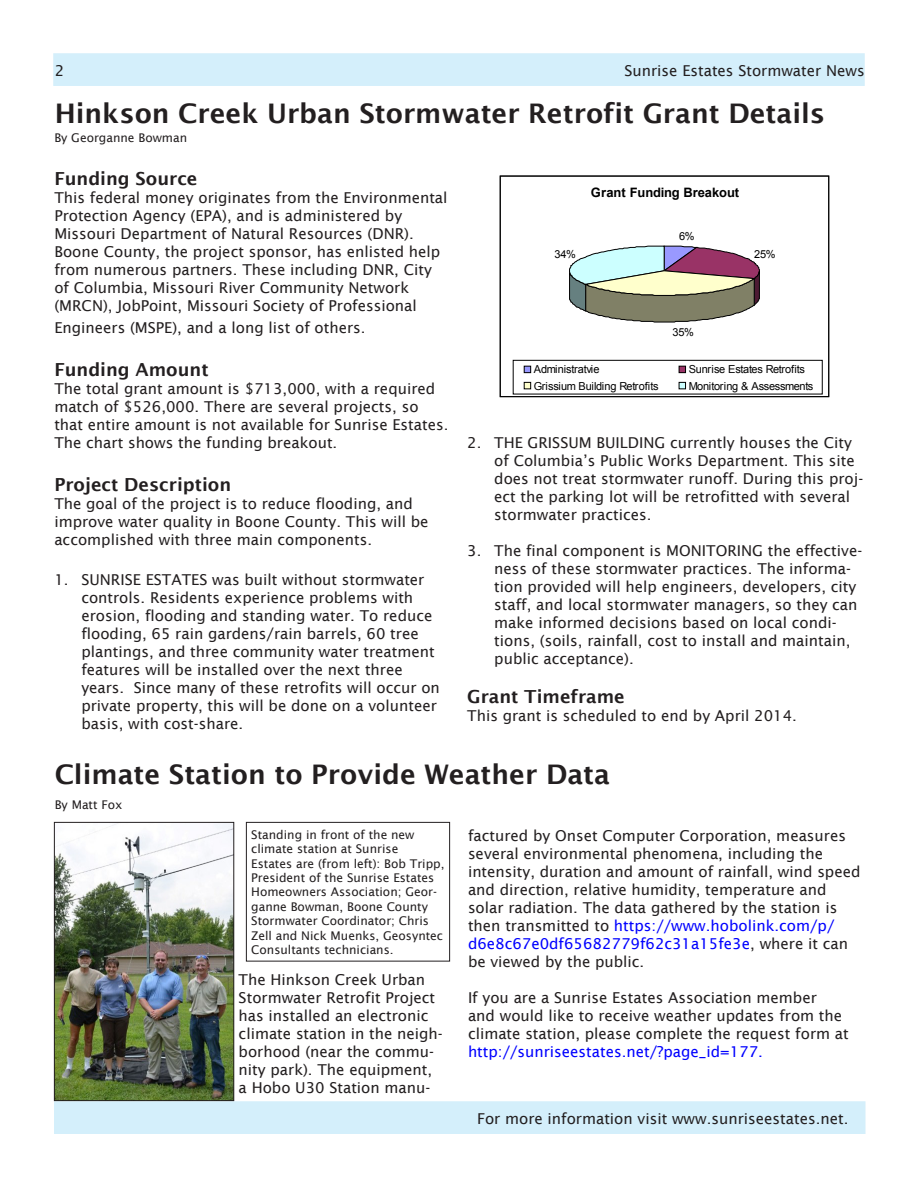
<style>
.page{position:relative;width:918px;height:1188px;background:#fff}
.page>*{position:absolute;margin:0;border:0;box-sizing:border-box;transform-origin:0 0}
.t1{font:600 27px "Lucida Sans";color:#231f20}
.t2{font:600 18px "Lucida Sans";color:#231f20}
.t3{font:15px/18px "Lucida Sans";color:#231f20}
.t4{font:700 13.05px "Arial";letter-spacing:-.01em;color:#000}
.t5{font:12px/14.4px "Lucida Sans";color:#231f20}
.t6{font:11.1px "Arial";letter-spacing:-.025em;color:#000}
.s1{color:#00f}
</style>
<div class="page">
<div style="left:53px;top:53px;width:812px;height:33px;background:#d4effb"></div>
<div style="left:54px;top:1101px;width:812px;height:33px;background:#d4effb;border:2px solid #d4effb"></div>
<svg style="left:569px;top:245px;width:191px;height:78px;background:#adaaa3"></svg>
<div style="left:513px;top:360px;width:309px;height:34px;border:1px solid #000"></div>
<div style="left:524px;top:366px;width:7px;height:7px;background:#99f"></div>
<div style="left:524px;top:366px;width:7px;height:7px;border:1px solid #000"></div>
<div style="left:679px;top:366px;width:7px;height:7px;background:#936"></div>
<div style="left:679px;top:366px;width:7px;height:7px;border:1px solid #000"></div>
<div style="left:524px;top:382px;width:7px;height:7px;background:#ffc"></div>
<div style="left:524px;top:382px;width:7px;height:7px;border:1px solid #000"></div>
<div style="left:679px;top:382px;width:7px;height:7px;background:#cff"></div>
<div style="left:679px;top:382px;width:7px;height:7px;border:1px solid #000"></div>
<div style="left:500px;top:176px;width:329px;height:221px;border:1px solid #000"></div>
<img style="left:56px;top:824px;width:176px;height:275px">
<div style="left:54px;top:822px;width:180px;height:279px;border:1px solid #231f20"></div>
<div style="left:246px;top:822px;width:204px;height:140px;border:1px solid #231f20"></div>
<p class="t3" style="left:55px;top:62px;width:11px">2</p>
<p class="t3" style="left:624px;top:62px;width:242px">Sunrise Estates Stormwater News</p>
<p class="t1" style="left:55px;top:98px;width:772px">Hinkson Creek Urban Stormwater Retrofit Grant Details</p>
<p class="t5" style="left:54px;top:131px;width:134px">By Georganne Bowman</p>
<p class="t2" style="left:54px;top:169px;width:145px">Funding Source</p>
<p class="t3" style="left:54px;top:189px;width:395px">This federal money originates from the Environmental<br>Protection Agency (EPA), and is administered by</p>
<p class="t3" style="left:54px;top:225px;width:387px">Missouri Department of Natural Resources (DNR).<br>Boone County, the project sponsor, has enlisted help from numerous partners. These including DNR, City of Columbia, Missouri River Community Network (MRCN), JobPoint, Missouri Society of Professional</p>
<p class="t3" style="left:54px;top:319px;width:313px">Engineers (MSPE), and a long list of others.</p>
<p class="t2" style="left:54px;top:359px;width:156px">Funding Amount</p>
<p class="t3" style="left:54px;top:380px;width:396px">The total grant amount is $713,000, with a required match of $526,000. There are several projects, so that entire amount is not available for Sunrise Estates.<br>The chart shows the funding breakout.</p>
<p class="t2" style="left:54px;top:475px;width:178px">Project Description</p>
<p class="t3" style="left:54px;top:495px;width:376px">The goal of the project is to reduce flooding, and improve water quality in Boone County. This will be accomplished with three main components.</p>
<p class="t3" style="left:81px;top:571px;width:360px;text-indent:-27px">1. SUNRISE ESTATES was built without stormwater controls. Residents experience problems with erosion, flooding and standing water. To reduce flooding, 65 rain gardens/rain barrels, 60 tree plantings, and three community water treatment features will be installed over the next three years. Since many of these retrofits will occur on private property, this will be done on a volunteer basis, with cost-share.</p>
<p class="t6" style="left:555px;top:247px;width:23px">34%</p>
<p class="t4" style="left:591px;top:184px;width:150px">Grant Funding Breakout</p>
<p class="t6" style="left:679px;top:229px;width:17px">6%</p>
<p class="t6" style="left:754px;top:247px;width:23px">25%</p>
<p class="t6" style="left:673px;top:325px;width:23px">35%</p>
<p class="t6" style="left:534px;top:362px;width:67px">Administratvie</p>
<p class="t6" style="left:689px;top:362px;width:118px">Sunrise Estates Retrofits</p>
<p class="t6" style="left:534px;top:378px;width:126px">Grissium Building Retrofits</p>
<p class="t6" style="left:689px;top:378px;width:126px">Monitoring &amp; Assessments</p>
<p class="t3" style="left:494px;top:433px;width:370px;text-indent:-27px">2. THE GRISSUM BUILDING currently houses the City of Columbia’s Public Works Department. This site does not treat stormwater runoff. During this proj&shy;ect the parking lot will be retrofitted with several stormwater practices.</p>
<p class="t3" style="left:494px;top:541px;width:370px;text-indent:-27px">3. The final component is MONITORING the effective&shy;ness of these stormwater practices. The informa&shy;tion provided will help engineers, developers, city staff, and local stormwater managers, so they can make informed decisions based on local condi&shy;tions, (soils, rainfall, cost to install and maintain, public acceptance).</p>
<p class="t2" style="left:467px;top:687px;width:159px">Grant Timeframe</p>
<p class="t3" style="left:467px;top:707px;width:331px">This grant is scheduled to end by April 2014.</p>
<p class="t1" style="left:55px;top:759px;width:557px">Climate Station to Provide Weather Data</p>
<p class="t5" style="left:55px;top:797px;width:69px">By Matt Fox</p>
<p class="t5" style="left:251px;top:827px;width:165px">Standing in front of the new climate station at Sunrise</p>
<p class="t5" style="left:251px;top:856px;width:195px">Estates are (from left): Bob Tripp,<br>President of the Sunrise Estates<br>Homeowners Association; Geor&shy;ganne Bowman, Boone County<br>Stormwater Coordinator; Chris<br>Zell and Nick Muenks, Geosyntec<br>Consultants technicians.</p>
<p class="t3" style="left:239px;top:971px;width:206px">The Hinkson Creek Urban<br>Stormwater Retrofit Project has installed an electronic climate station in the neigh&shy;borhood (near the commu&shy;nity park). The equipment, a Hobo U30 Station manu-</p>
<p class="t3" style="left:468px;top:827px;width:394px">factured by Onset Computer Corporation, measures several environmental phenomena, including the intensity, duration and amount of rainfall, wind speed and direction, relative humidity, temperature and solar radiation. The data gathered by the station is then transmitted to <span class="s1">https://www.hobolink.com/p/ d6e8c67e0df65682779f62c31a15fe3e</span>, where it can be viewed by the public.</p>
<p class="t3" style="left:468px;top:989px;width:382px">If you are a Sunrise Estates Association member<br>and would like to receive weather updates from the climate station, please complete the request form at <span class="s1">http://sunriseestates.net/?page_id=177.</span></p>
<p class="t3" style="left:477px;top:1110px;width:373px">For more information visit www.sunriseestates.net.</p>
</div>
